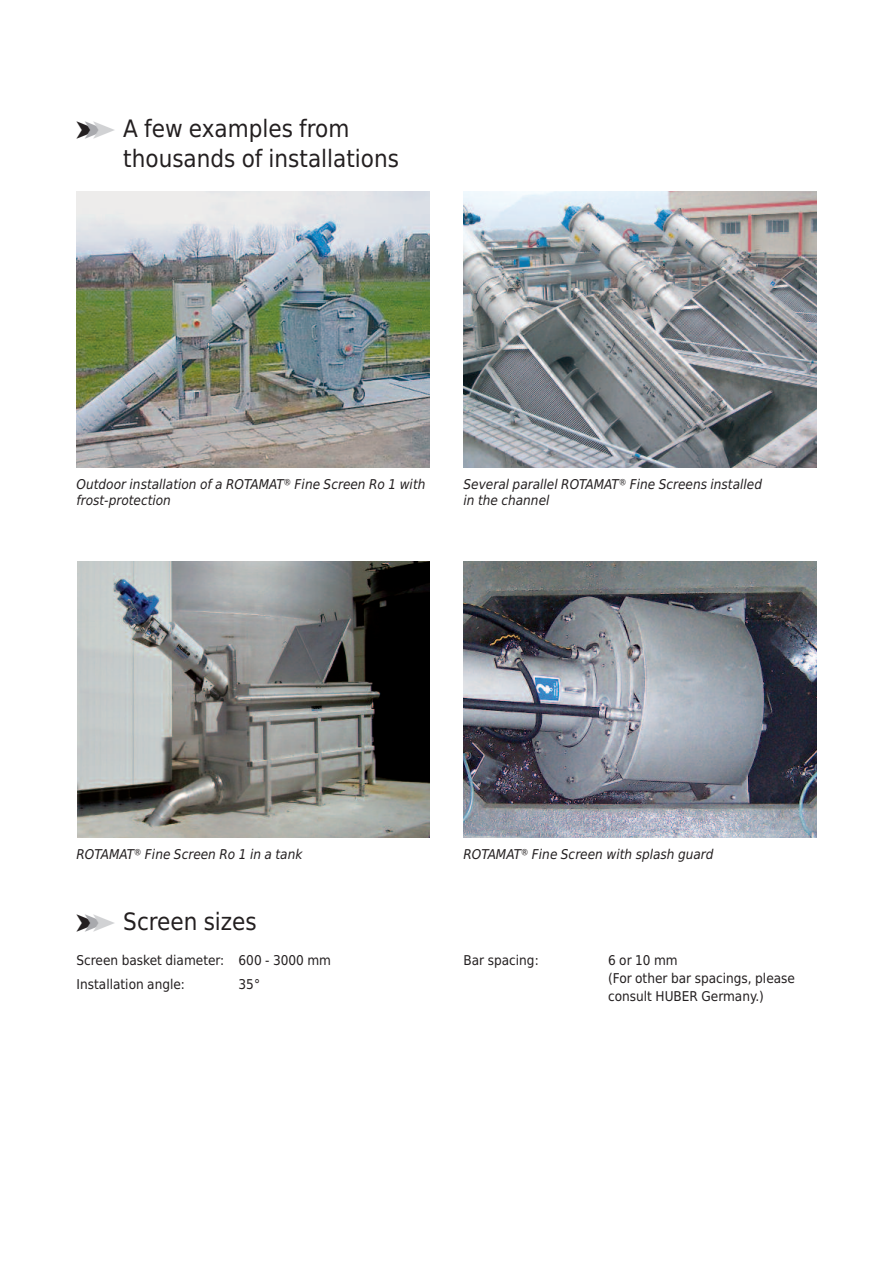
<style>
.page{position:relative;width:893px;height:1263px;background:#fff}
.page>*{position:absolute;margin:0;border:0;box-sizing:border-box;transform-origin:0 0}
.t1{font:24px/30px "Huber Tec";color:#231f20}
.t2{font:24px "Huber Tec";color:#a8a9ad}
.t3{font:italic 13.5px/16.5px "Huber Tec";color:#231f20}
.t4{font:13.5px/18px "Huber Tec";color:#231f20}
</style>
<div class="page">
<img style="left:77px;top:191px;width:352px;height:277px">
<img style="left:463px;top:191px;width:353px;height:277px">
<img style="left:78px;top:561px;width:351px;height:277px">
<img style="left:463px;top:561px;width:353px;height:277px">
<h1 class="t1" style="left:123px;top:114px;width:277px;text-indent:-47px">➤ A few examples from thousands of installations</h1>
<h1 class="t2" style="left:85px;top:115px;width:24px">➤</h1>
<p class="t3" style="left:77px;top:476px;width:350px">Outdoor installation of a ROTAMAT® Fine Screen Ro 1 with frost-protection</p>
<p class="t3" style="left:463px;top:476px;width:300px">Several parallel ROTAMAT® Fine Screens installed in the channel</p>
<p class="t3" style="left:77px;top:846px;width:227px">ROTAMAT® Fine Screen Ro 1 in a tank</p>
<p class="t3" style="left:463px;top:846px;width:252px">ROTAMAT® Fine Screen with splash guard</p>
<h1 class="t1" style="left:77px;top:907px;width:182px">➤ Screen sizes</h1>
<p class="t4" style="left:77px;top:948px;width:256px;line-height:24.5px">Screen basket diameter: 600 - 3000 mm<br>Installation angle:</p>
<h1 class="t2" style="left:85px;top:908px;width:24px">➤</h1>
<p class="t4" style="left:239px;top:976px;width:23px">35°</p>
<p class="t4" style="left:463px;top:951px;width:77px">Bar spacing:</p>
<p class="t4" style="left:608px;top:951px;width:188px">6 or 10 mm<br>(For other bar spacings, please consult HUBER Germany.)</p>
</div>
